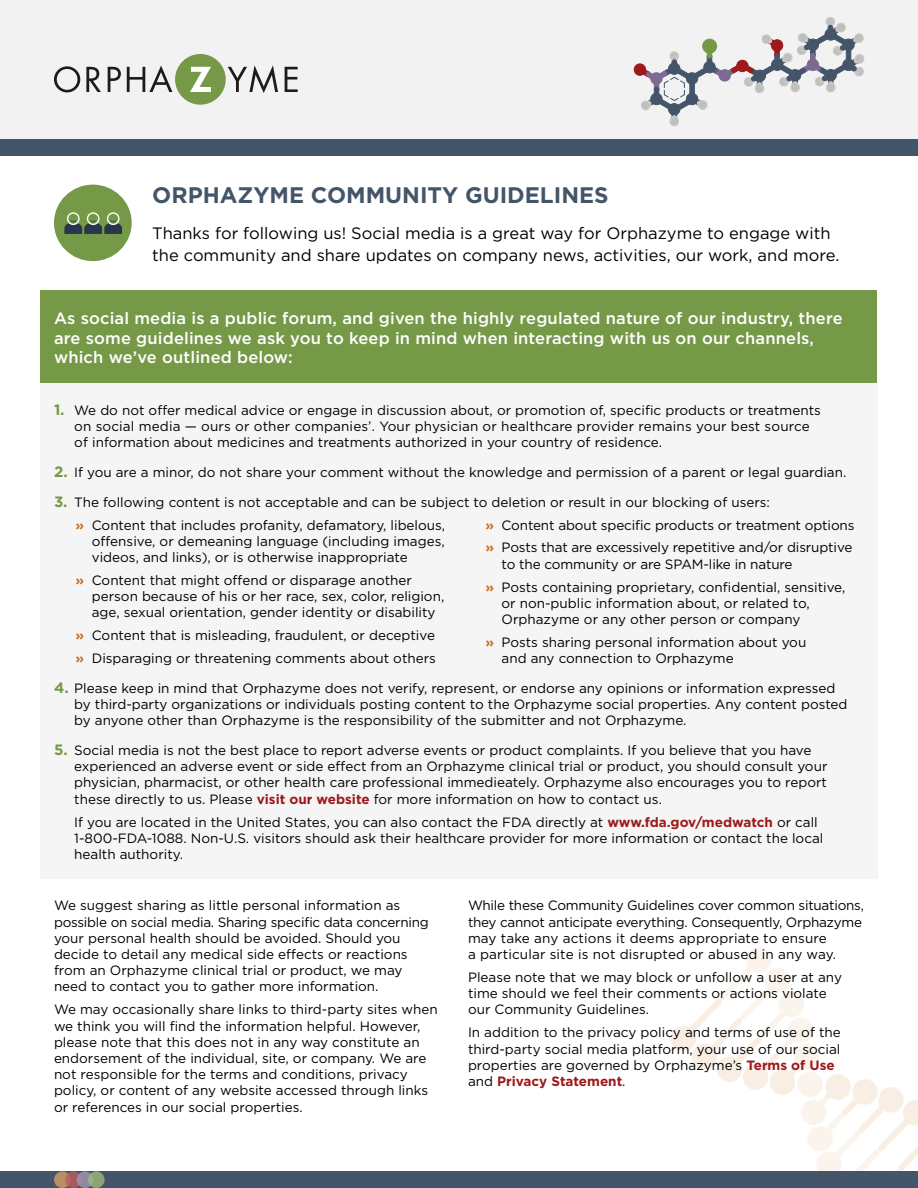
<style>
.page{position:relative;width:918px;height:1188px;background:#fff}
.page>*{position:absolute;margin:0;border:0;box-sizing:border-box;transform-origin:0 0}
.t1{font:700 22.5px "Gotham";color:#455569}
.t2{font:500 16.5px/19.8px "Gotham";letter-spacing:.01em;color:#fff}
.t3{font:16.5px/22.5px "Gotham";color:#000}
.t4{font:13.5px/16.2px "Gotham";color:#000}
.t5{font:13.5px/16.2px "Gotham";letter-spacing:-.02em;color:#000}
.s1{font-weight:700;font-size:15px;color:#769948}
.s2{font-weight:700;color:#c7711e}
.s3{font-weight:700;color:#9d191b}
</style>
<div class="page">
<svg style="left:671px;top:947px;width:247px;height:224px"></svg>
<div style="left:0;top:0;width:918px;height:139px;background:#f2f2f2"></div>
<div style="left:0;top:139px;width:918px;height:17px;background:#455569"></div>
<div style="left:0;top:1171px;width:918px;height:17px;background:#455569"></div>
<div style="left:175px;top:54px;width:51px;height:51px;background:#769948;border-radius:50%"></div>
<svg style="left:190px;top:67px;width:21px;height:25px"></svg>
<svg style="left:54px;top:66px;width:26px;height:26px"></svg>
<svg style="left:86px;top:67px;width:15px;height:25px"></svg>
<svg style="left:108px;top:67px;width:13px;height:25px"></svg>
<svg style="left:127px;top:66px;width:45px;height:26px"></svg>
<svg style="left:228px;top:65px;width:50px;height:28px"></svg>
<svg style="left:285px;top:67px;width:13px;height:25px"></svg>
<div style="left:40px;top:290px;width:838px;height:94px;background:#769948"></div>
<div style="left:40px;top:384px;width:838px;height:495px;background:#f5f5f5"></div>
<div style="left:855px;top:34px;width:8px;height:9px;background:#bfbfbe;border-radius:50%"></div>
<div style="left:855px;top:34px;width:9px;height:9px;border:1px solid #cccccb;border-radius:50%"></div>
<div style="left:855px;top:67px;width:8px;height:9px;background:#bfbfbe;border-radius:50%"></div>
<div style="left:855px;top:67px;width:9px;height:9px;border:1px solid #cccccb;border-radius:50%"></div>
<div style="left:855px;top:55px;width:9px;height:8px;background:#bfbfbe;border-radius:50%"></div>
<div style="left:855px;top:54px;width:9px;height:9px;border:1px solid #cccccb;border-radius:50%"></div>
<div style="left:634px;top:64px;width:12px;height:11px;background:#9d191b;border-radius:50%"></div>
<div style="left:634px;top:64px;width:12px;height:12px;border:1px solid #9d191b;border-radius:50%"></div>
<svg style="left:641px;top:17px;width:219px;height:109px"></svg>
<div style="left:737px;top:60px;width:11px;height:12px;background:#9d191b;border-radius:50%"></div>
<div style="left:737px;top:60px;width:11px;height:12px;border:1px solid #9d191b;border-radius:50%"></div>
<div style="left:703px;top:39px;width:14px;height:14px;background:#769948;border-radius:50%"></div>
<div style="left:703px;top:39px;width:14px;height:14px;border:1px solid #769948;border-radius:50%"></div>
<div style="left:54px;top:1171px;width:17px;height:17px;background:#ba8d62;border-radius:50%"></div>
<svg style="left:65px;top:1171px;width:17px;height:17px"></svg>
<svg style="left:77px;top:1171px;width:16px;height:17px"></svg>
<svg style="left:88px;top:1171px;width:17px;height:17px"></svg>
<div style="left:54px;top:185px;width:78px;height:76px;background:#769948;border-radius:50%"></div>
<svg style="left:64px;top:212px;width:57px;height:21px"></svg>
<h1 class="t1" style="left:152px;top:180px;width:458px">ORPHAZYME COMMUNITY GUIDELINES</h1>
<p class="t3" style="left:152px;top:221px;width:689px">Thanks for following us! Social media is a great way for Orphazyme to engage with the community and share updates on company news, activities, our work, and more.</p>
<p class="t2" style="left:54px;top:308px;width:790px">As social media is a public forum, and given the highly regulated nature of our industry, there are some guidelines we ask you to keep in mind when interacting with us on our channels, which we’ve outlined below:</p>
<p class="t4" style="left:74px;top:402px;width:748px;text-indent:-20px"><span class="s1">1.</span> We do not offer medical advice or engage in discussion about, or promotion of, specific products or treatments on social media — ours or other companies’. Your physician or healthcare provider remains your best source of information about medicines and treatments authorized in your country of residence.</p>
<p class="t4" style="left:54px;top:464px;width:794px"><span class="s1">2.</span> If you are a minor, do not share your comment without the knowledge and permission of a parent or legal guardian.</p>
<p class="t4" style="left:76px;top:490px;width:696px;line-height:23px;text-indent:-22px"><span class="s1">3.</span> The following content is not acceptable and can be subject to deletion or result in our blocking of users: <span class="s2">»</span> Content that includes profanity, defamatory, libelous,</p>
<p class="t4" style="left:92px;top:533px;width:354px">offensive, or demeaning language (including images, videos, and links), or is otherwise inappropriate</p>
<p class="t4" style="left:92px;top:572px;width:354px;text-indent:-16px"><span class="s2">»</span> Content that might offend or disparage another person because of his or her race, sex, color, religion, age, sexual orientation, gender identity or disability</p>
<p class="t4" style="left:76px;top:624px;width:362px;line-height:23px"><span class="s2">»</span> Content that is misleading, fraudulent, or deceptive <span class="s2">»</span> Disparaging or threatening comments about others</p>
<p class="t4" style="left:485px;top:513px;width:371px;line-height:23px"><span class="s2">»</span> Content about specific products or treatment options <span class="s2">»</span> Posts that are excessively repetitive and/or disruptive</p>
<p class="t4" style="left:485px;top:552px;width:362px;line-height:23px;text-indent:16px">to the community or are SPAM-like in nature<br><span class="s2">»</span> Posts containing proprietary, confidential, sensitive,</p>
<p class="t4" style="left:502px;top:595px;width:310px">or non-public information about, or related to,<br>Orphazyme or any other person or company</p>
<p class="t4" style="left:502px;top:634px;width:306px;text-indent:-16px"><span class="s2">»</span> Posts sharing personal information about you and any connection to Orphazyme</p>
<p class="t4" style="left:74px;top:680px;width:775px;text-indent:-20px"><span class="s1">4.</span> Please keep in mind that Orphazyme does not verify, represent, or endorse any opinions or information expressed by third-party organizations or individuals posting content to the Orphazyme social properties. Any content posted by anyone other than Orphazyme is the responsibility of the submitter and not Orphazyme.</p>
<p class="t4" style="left:74px;top:742px;width:755px;text-indent:-20px"><span class="s1">5.</span> Social media is not the best place to report adverse events or product complaints. If you believe that you have experienced an adverse event or side effect from an Orphazyme clinical trial or product, you should consult your physician, pharmacist, or other health care professional immedieately. Orphazyme also encourages you to report these directly to us. Please <span class="s3">visit our website</span> for more information on how to contact us.</p>
<p class="t4" style="left:74px;top:813px;width:751px">If you are located in the United States, you can also contact the FDA directly at <span class="s3">www.fda.gov/medwatch</span> or call<br>1-800-FDA-1088. Non-U.S. visitors should ask their healthcare provider for more information or contact the local health authority.</p>
<p class="t4" style="left:54px;top:897px;width:376px">We suggest sharing as little personal information as possible on social media. Sharing specific data concerning your personal health should be avoided. Should you decide to detail any medical side effects or reactions from an Orphazyme clinical trial or product, we may need to contact you to gather more information.</p>
<p class="t4" style="left:54px;top:1001px;width:385px">We may occasionally share links to third-party sites when we think you will find the information helpful. However, please note that this does not in any way constitute an endorsement of the individual, site, or company. We are not responsible for the terms and conditions, privacy policy, or content of any website accessed through links or references in our social properties.</p>
<p class="t5" style="left:468px;top:897px;width:398px">While these Community Guidelines cover common situations, they cannot anticipate everything. Consequently, Orphazyme may take any actions it deems appropriate to ensure<br>a particular site is not disrupted or abused in any way.</p>
<p class="t4" style="left:468px;top:969px;width:376px">Please note that we may block or unfollow a user at any time should we feel their comments or actions violate our Community Guidelines.</p>
<p class="t4" style="left:468px;top:1024px;width:374px">In addition to the privacy policy and terms of use of the third-party social media platform, your use of our social properties are governed by Orphazyme’s <span class="s3">Terms of Use </span>and <span class="s3">Privacy Statement</span>.</p>
</div>
